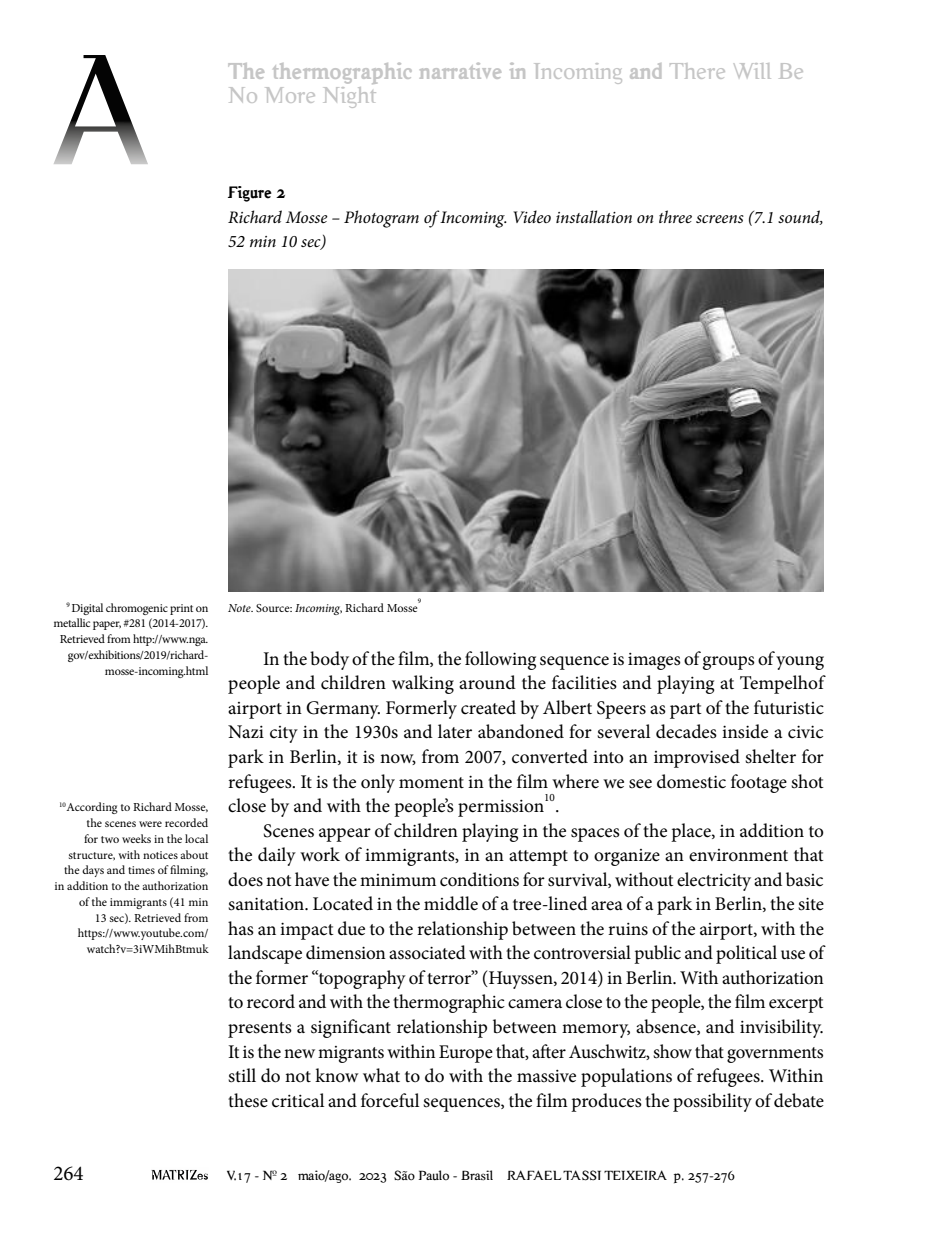
<style>
.page{position:relative;width:943px;height:1241px;background:#fff}
.page>*{position:absolute;margin:0;border:0;box-sizing:border-box;transform-origin:0 0}
.t1{font:700 24.5px/24.5px "Hard Times";color:#c6c6c6}
.t2{font:21px "Minion Pro";color:#000}
.t3{font:19.25px/24.5px "Minion Pro";letter-spacing:-.005em;color:#000;text-align:justify}
.t4{font:italic 17.5px/24.5px "Minion Pro";letter-spacing:-.01em;color:#000}
.t5{font:700 17.5px "Hard Times";color:#000}
.t6{font:14px "Hard Times";color:#000}
.t7{font:12.25px/15.8px "Minion Pro";letter-spacing:-.01em;color:#000;text-align:right}
.t8{font:11.2px "Minion Pro";color:#000}
.t9{font:7.17px "Minion Pro";color:#000}
.s1{font-weight:400}
.s2{font-style:italic}
</style>
<div class="page">
<svg style="left:151px;top:1169px;width:57px;height:11px"></svg>
<svg style="left:53px;top:55px;width:95px;height:109px"></svg>
<img style="left:228px;top:269px;width:595px;height:322px">
<p class="t1" style="left:228px;top:57px;width:578px">The thermographic narrative in <span class="s1">Incoming</span> and <span class="s1">There Will Be<br>No More Night</span></p>
<p class="t5" style="left:228px;top:181px;width:58px">Figure 2</p>
<p class="t4" style="left:228px;top:205px;width:597px">Richard Mosse – Photogram of Incoming. Video installation on three screens (7.1 sound,<br>52 min 10 sec)</p>
<p class="t7" style="left:53px;top:600px;width:157px"><sup>9</sup> Digital chromogenic print on metallic paper, #281 (2014-2017).<br>Retrieved from http://www.nga. gov/exhibitions/2019/richard&shy;mosse-incoming.html</p>
<p class="t7" style="left:55px;top:799px;width:155px"><sup>10</sup>According to Richard Mosse, the scenes were recorded<br>for two weeks in the local structure, with notices about the days and times of filming, in addition to the authorization of the immigrants (41 min<br>13 sec). Retrieved from https://www.youtube.com/ watch?v=3iWMihBtmuk</p>
<p class="t9" style="left:418px;top:596px;width:5px">9</p>
<p class="t7" style="left:228px;top:600px;width:191px"><span class="s2">Note</span>. Source: <span class="s2">Incoming</span>, Richard Mosse</p>
<p class="t3" style="left:228px;top:646px;width:597px;text-indent:35px">In the body of the film, the following sequence is images of groups of young people and children walking around the facilities and playing at Tempelhof airport in Germany. Formerly created by Albert Speers as part of the futuristic Nazi city in the 1930s and later abandoned for several decades inside a civic park in Berlin, it is now, from 2007, converted into an improvised shelter for refugees. It is the only moment in the film where we see domestic footage shot close by and with the people’s permission</p>
<p class="t8" style="left:544px;top:790px;width:12px">10</p>
<p class="t3" style="left:555px;top:793px;width:6px">.</p>
<p class="t3" style="left:263px;top:818px;width:562px">Scenes appear of children playing in the spaces of the place, in addition to</p>
<p class="t3" style="left:228px;top:842px;width:597px">the daily work of immigrants, in an attempt to organize an environment that</p>
<p class="t3" style="left:228px;top:867px;width:597px">does not have the minimum conditions for survival, without electricity and basic</p>
<p class="t3" style="left:228px;top:891px;width:597px">sanitation. Located in the middle of a tree-lined area of a park in Berlin, the site</p>
<p class="t3" style="left:228px;top:916px;width:597px">has an impact due to the relationship between the ruins of the airport, with the</p>
<p class="t3" style="left:228px;top:940px;width:597px">landscape dimension associated with the controversial public and political use of</p>
<p class="t3" style="left:228px;top:965px;width:597px">the former “topography of terror” (Huyssen, 2014) in Berlin. With authorization</p>
<p class="t3" style="left:228px;top:990px;width:597px">to record and with the thermographic camera close to the people, the film excerpt</p>
<p class="t3" style="left:228px;top:1014px;width:597px">presents a significant relationship between memory, absence, and invisibility.</p>
<p class="t3" style="left:228px;top:1039px;width:597px">It is the new migrants within Europe that, after Auschwitz, show that governments</p>
<p class="t3" style="left:228px;top:1063px;width:597px">still do not know what to do with the massive populations of refugees. Within</p>
<p class="t3" style="left:228px;top:1088px;width:597px">these critical and forceful sequences, the film produces the possibility of debate</p>
<p class="t2" style="left:53px;top:1158px;width:32px">264</p>
<p class="t6" style="left:227px;top:1167px;width:509px">V.17 - Nº 2 maio/ago. 2023 São Paulo - Brasil RAFAEL TASSI TEIXEIRA p. 257-276</p>
</div>
